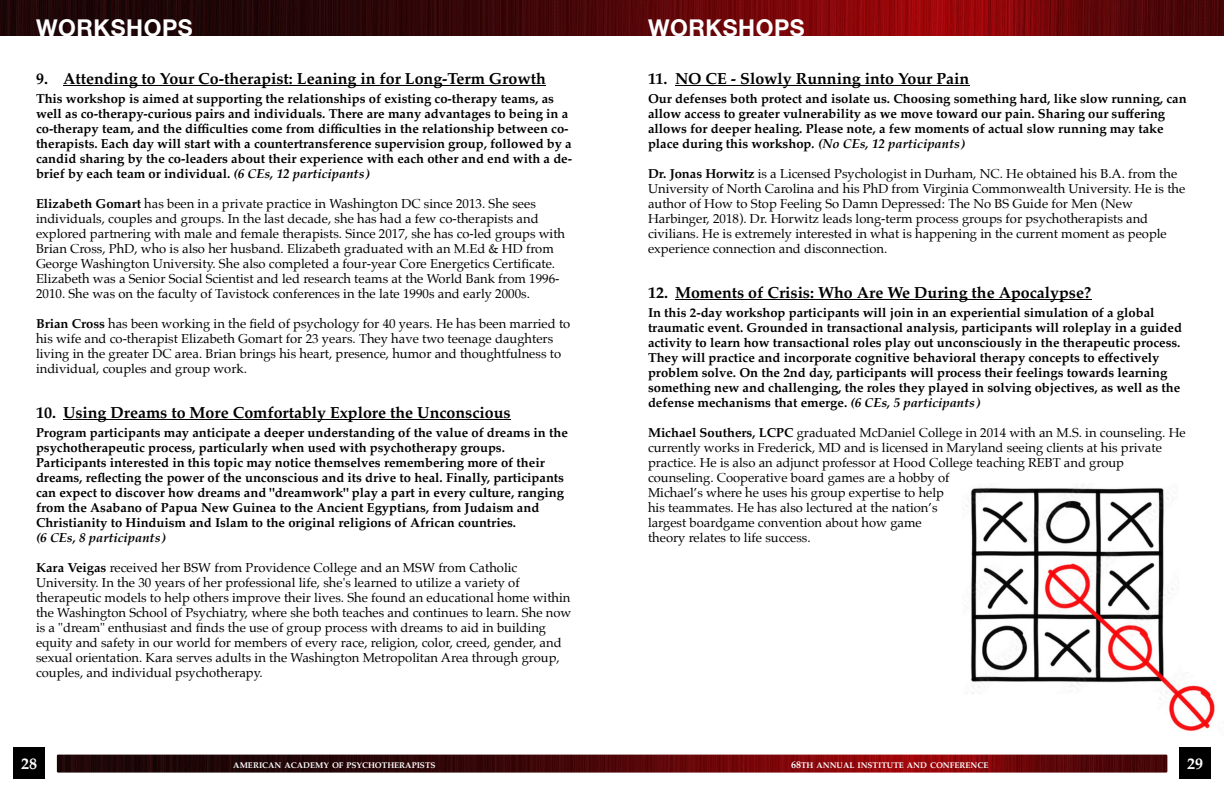
<style>
.page{position:relative;width:1224px;height:792px;background:#fff}
.page>*{position:absolute;margin:0;border:0;box-sizing:border-box;transform-origin:0 0}
.t1{font:700 23.1px "Helvetica Neue";letter-spacing:.025em;color:#fff}
.t2{font:700 16px "Palatino";color:#000}
.t3{font:700 16px "Palatino";color:#fff}
.t4{font:13px/15px "Palatino";color:#000}
.t5{font:700 13px/15px "Palatino";color:#000}
.t6{font:italic 700 13px "Palatino";color:#000}
.t7{font:700 8.3px "Palatino";color:#fff}
.s1{font-style:italic}
.s2{font-weight:700}
.s3{font-size:10px}
</style>
<div class="page">
<img style="left:57px;top:755px;width:1110px;height:18px">
<div style="left:13px;top:747px;width:32px;height:32px;background:#000"></div>
<div style="left:1179px;top:747px;width:32px;height:32px;background:#000"></div>
<img style="left:0;top:0;width:1224px;height:36px">
<hr style="left:63px;top:85px;width:483px;height:1px;background:#000">
<hr style="left:63px;top:419px;width:448px;height:1px;background:#000">
<hr style="left:675px;top:85px;width:294px;height:1px;background:#000">
<hr style="left:675px;top:299px;width:416px;height:1px;background:#000">
<img style="left:967px;top:487px;width:248px;height:245px">
<h1 class="t1" style="left:36px;top:13px;width:158px">WORKSHOPS</h1>
<h1 class="t1" style="left:648px;top:13px;width:158px">WORKSHOPS</h1>
<p class="t2" style="left:36px;top:70px;width:511px">9. Attending to Your Co-therapist: Leaning in for Long-Term Growth</p>
<p class="t5" style="left:36px;top:92px;width:538px">This workshop is aimed at supporting the relationships of existing co-therapy teams, as well as co-therapy-curious pairs and individuals. There are many advantages to being in a co-therapy team, and the difficulties come from difficulties in the relationship between co&shy;therapists. Each day will start with a countertransference supervision group, followed by a candid sharing by the co-leaders about their experience with each other and end with a de&shy;brief by each team or individual. <span class="s1">(6 CEs, 12 participants)</span></p>
<p class="t4" style="left:36px;top:197px;width:531px"><span class="s2">Elizabeth Gomart</span> has been in a private practice in Washington DC since 2013. She sees individuals, couples and groups. In the last decade, she has had a few co-therapists and explored partnering with male and female therapists. Since 2017, she has co-led groups with Brian Cross, PhD, who is also her husband. Elizabeth graduated with an M.Ed &amp; HD from George Washington University. She also completed a four-year Core Energetics Certificate.<br>Elizabeth was a Senior Social Scientist and led research teams at the World Bank from 1996- 2010. She was on the faculty of Tavistock conferences in the late 1990s and early 2000s.</p>
<p class="t4" style="left:36px;top:317px;width:536px"><span class="s2">Brian Cross</span> has been working in the field of psychology for 40 years. He has been married to his wife and co-therapist Elizabeth Gomart for 23 years. They have two teenage daughters living in the greater DC area. Brian brings his heart, presence, humor and thoughtfulness to individual, couples and group work.</p>
<p class="t2" style="left:36px;top:404px;width:476px">10. Using Dreams to More Comfortably Explore the Unconscious</p>
<p class="t5" style="left:36px;top:426px;width:533px">Program participants may anticipate a deeper understanding of the value of dreams in the psychotherapeutic process, particularly when used with psychotherapy groups.<br>Participants interested in this topic may notice themselves remembering more of their dreams, reflecting the power of the unconscious and its drive to heal. Finally, participants can expect to discover how dreams and "dreamwork" play a part in every culture, ranging from the Asabano of Papua New Guinea to the Ancient Egyptians, from Judaism and Christianity to Hinduism and Islam to the original religions of African countries.</p>
<p class="t6" style="left:36px;top:531px;width:130px">(6 CEs, 8 participants)</p>
<p class="t4" style="left:36px;top:561px;width:537px"><span class="s2">Kara Veigas</span> received her BSW from Providence College and an MSW from Catholic University. In the 30 years of her professional life, she's learned to utilize a variety of therapeutic models to help others improve their lives. She found an educational home within the Washington School of Psychiatry, where she both teaches and continues to learn. She now is a "dream" enthusiast and finds the use of group process with dreams to aid in building equity and safety in our world for members of every race, religion, color, creed, gender, and sexual orientation. Kara serves adults in the Washington Metropolitan Area through group, couples, and individual psychotherapy.</p>
<p class="t2" style="left:648px;top:70px;width:323px">11. NO CE - Slowly Running into Your Pain</p>
<p class="t5" style="left:648px;top:92px;width:540px">Our defenses both protect and isolate us. Choosing something hard, like slow running, can allow access to greater vulnerability as we move toward our pain. Sharing our suffering allows for deeper healing. Please note, a few moments of actual slow running may take place during this workshop<span class="s1">. (No CEs, 12 participants)</span></p>
<p class="t4" style="left:648px;top:167px;width:539px"><span class="s2">Dr. Jonas Horwitz</span> is a Licensed Psychologist in Durham, NC. He obtained his B.A. from the University of North Carolina and his PhD from Virginia Commonwealth University. He is the author of How to Stop Feeling So Damn Depressed: The No BS Guide for Men (New Harbinger, 2018). Dr. Horwitz leads long-term process groups for psychotherapists and civilians. He is extremely interested in what is happening in the current moment as people experience connection and disconnection.</p>
<p class="t2" style="left:648px;top:284px;width:445px">12. Moments of Crisis: Who Are We During the Apocalypse?</p>
<p class="t5" style="left:648px;top:306px;width:535px">In this 2-day workshop participants will join in an experiential simulation of a global traumatic event. Grounded in transactional analysis, participants will roleplay in a guided activity to learn how transactional roles play out unconsciously in the therapeutic process.<br>They will practice and incorporate cognitive behavioral therapy concepts to effectively problem solve. On the 2nd day, participants will process their feelings towards learning something new and challenging, the roles they played in solving objectives, as well as the defense mechanisms that emerge. <span class="s1">(6 CEs, 5 participants)</span></p>
<p class="t4" style="left:648px;top:426px;width:539px"><span class="s2">Michael Southers, LCPC</span> graduated McDaniel College in 2014 with an M.S. in counseling. He currently works in Frederick, MD and is licensed in Maryland seeing clients at his private practice. He is also an adjunct professor at Hood College teaching REBT and group counseling. Cooperative board games are a hobby of<br>Michael’s where he uses his group expertise to help<br>his teammates. He has also lectured at the nation’s<br>largest boardgame convention about how game<br>theory relates to life success.</p>
<p class="t3" style="left:21px;top:756px;width:17px">28</p>
<p class="t7" style="left:233px;top:761px;width:204px">AMERICAN ACADEMY OF PSYCHOTHERAPISTS</p>
<p class="t7" style="left:791px;top:761px;width:199px"><span class="s3">68</span>TH ANNUAL INSTITUTE AND CONFERENCE</p>
<p class="t3" style="left:1187px;top:756px;width:17px">29</p>
</div>
